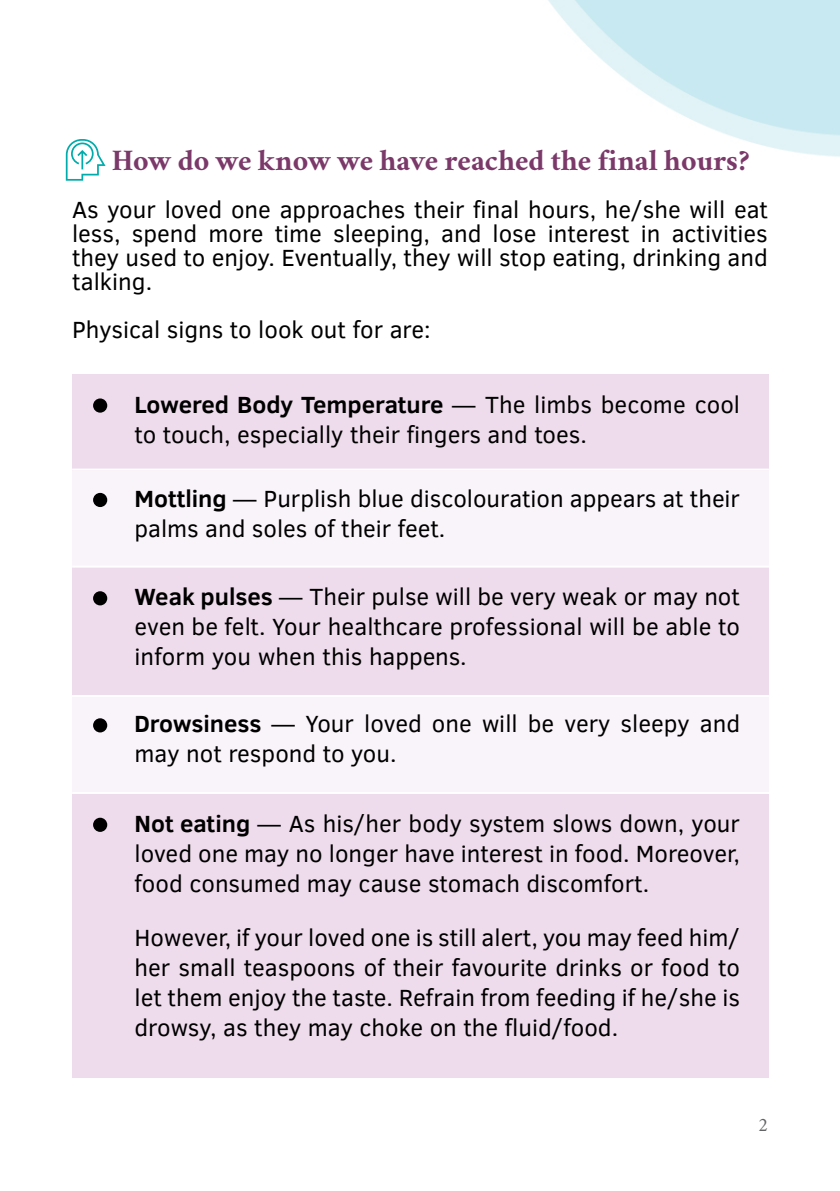
<style>
.page{position:relative;width:840px;height:1191px;background:#fff}
.page>*{position:absolute;margin:0;border:0;box-sizing:border-box;transform-origin:0 0}
.t1{font:700 30px "Crimson";color:#7b396a}
.t2{font:24px/30px "Clear Sans";color:#000;text-align:justify}
.t3{font:19px "Crimson";color:#636465}
.s1{font-weight:700}
</style>
<div class="page">
<img style="left:65px;top:0;width:774px;height:1078px">
<div style="left:72px;top:374px;width:696px;height:96px;background:#eedcec"></div>
<div style="left:72px;top:470px;width:696px;height:96px;background:#f9f4f9"></div>
<div style="left:72px;top:696px;width:696px;height:96px;background:#f9f4f9"></div>
<div style="left:72px;top:566px;width:696px;height:130px;background:#eedcec"></div>
<div style="left:72px;top:792px;width:696px;height:285px;background:#eedcec"></div>
<div style="left:93px;top:817px;width:14px;height:15px;background:#000;border-radius:50%"></div>
<svg style="left:66px;top:139px;width:39px;height:42px"></svg>
<div style="left:93px;top:398px;width:14px;height:14px;background:#000;border-radius:50%"></div>
<div style="left:93px;top:591px;width:14px;height:14px;background:#000;border-radius:50%"></div>
<div style="left:93px;top:493px;width:14px;height:14px;background:#000;border-radius:50%"></div>
<div style="left:93px;top:718px;width:14px;height:14px;background:#000;border-radius:50%"></div>
<hr style="left:72px;top:792px;width:767px;height:2px;background:#fff">
<hr style="left:72px;top:695px;width:767px;height:2px;background:#fff">
<hr style="left:72px;top:565px;width:767px;height:2px;background:#fff">
<hr style="left:72px;top:468px;width:767px;height:2px;background:#fff">
<p class="t1" style="left:112px;top:148px;width:639px">How do we know we have reached the final hours?</p>
<p class="t2" style="left:72px;top:198px;width:697px;line-height:24px">As your loved one approaches their final hours, he/she will eat less, spend more time sleeping, and lose interest in activities they used to enjoy. Eventually, they will stop eating, drinking and talking.</p>
<p class="t2" style="left:72px;top:315px;width:360px">Physical signs to look out for are:</p>
<p class="t2" style="left:134px;top:390px;width:606px"><span class="s1">Lowered Body Temperature</span> — The limbs become cool to touch, especially their fingers and toes.</p>
<p class="t2" style="left:134px;top:483px;width:606px"><span class="s1">Mottling</span> — Purplish blue discolouration appears at their palms and soles of their feet.</p>
<p class="t2" style="left:134px;top:582px;width:606px"><span class="s1">Weak pulses</span> — Their pulse will be very weak or may not even be felt. Your healthcare professional will be able to inform you when this happens.</p>
<p class="t2" style="left:134px;top:708px;width:606px"><span class="s1">Drowsiness</span> — Your loved one will be very sleepy and may not respond to you.</p>
<p class="t2" style="left:134px;top:809px;width:606px"><span class="s1">Not eating</span> — As his/her body system slows down, your loved one may no longer have interest in food. Moreover, food consumed may cause stomach discomfort.</p>
<p class="t2" style="left:134px;top:923px;width:606px">However, if your loved one is still alert, you may feed him/ her small teaspoons of their favourite drinks or food to let them enjoy the taste. Refrain from feeding if he/she is drowsy, as they may choke on the fluid/food.</p>
<p class="t3" style="left:758px;top:1113px;width:11px">2</p>
</div>
